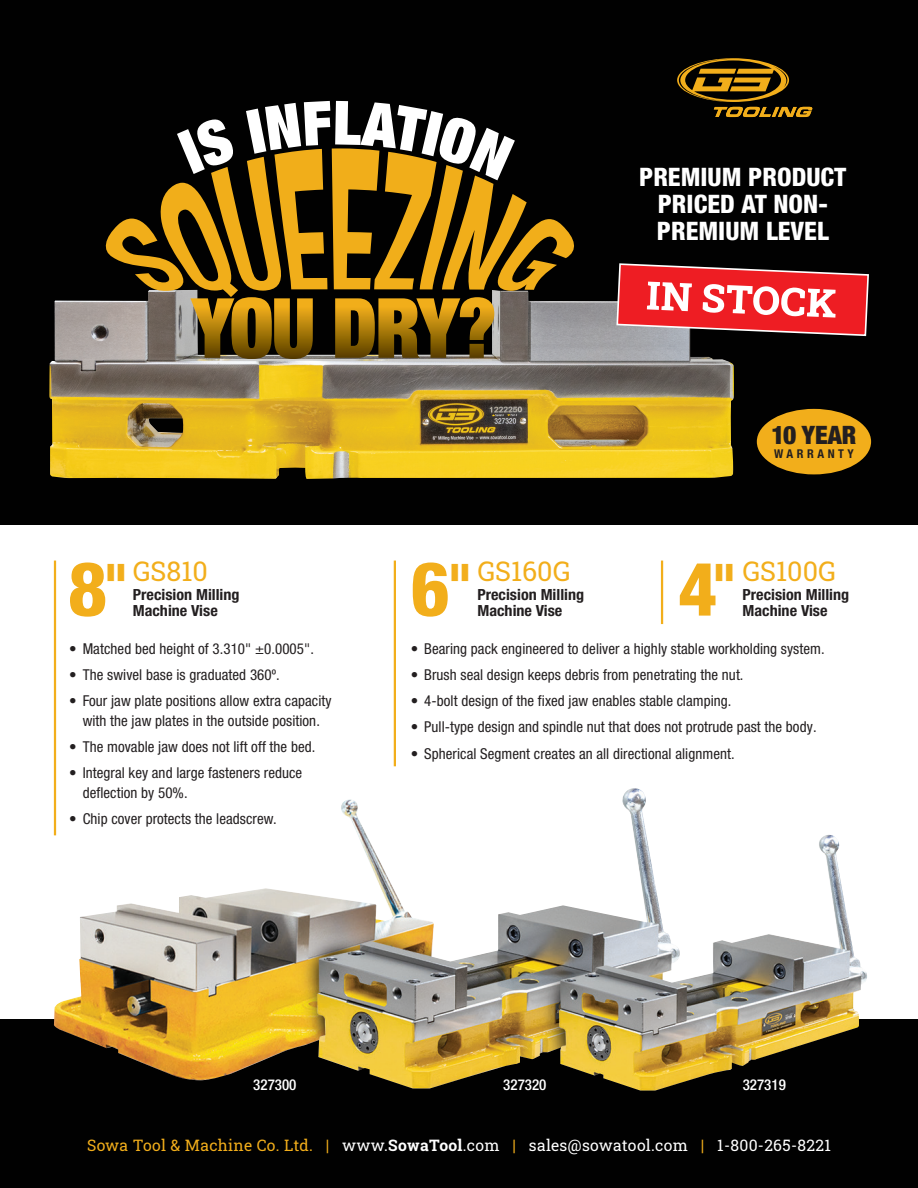
<style>
.page{position:relative;width:918px;height:1188px;background:#fff}
.page>*{position:absolute;margin:0;border:0;box-sizing:border-box;transform-origin:0 0}
.t1{font:800 condensed 75px "Helvetica Neue LT Pro";color:#f2ae1b}
.t2{font:800 condensed 49.2px "Helvetica Neue LT Pro";color:#f2ae1b}
.t3{font:27px "Roboto Slab";color:#f2ae1b}
.t4{font:800 condensed 25.5px/27px "Helvetica Neue LT Pro";color:#fff;text-align:center}
.BulletPoints-_125{font:900 condensed 25.35px "Helvetica Neue LT Pro";color:#231f20}
.t5{font:15.75px "Roboto Slab";letter-spacing:.02em;color:#fff}
.t6{font:700 condensed 15.3px/16.6px "Helvetica Neue LT Pro";color:#231f20;scale:1.05 1}
.BulletPoints-_125-2{font:condensed 15px/19.5px "Helvetica Neue LT Pro";letter-spacing:.005em;color:#231f20;text-align:center}
.t7{font:500 condensed 15px "Helvetica Neue LT Pro";color:#fff}
.BulletPoints-_125-3{font:700 condensed 12.15px "Helvetica Neue LT Pro";letter-spacing:.29em;color:#231f20}
.s1{color:#f2ae1b}
.s2{font-weight:700}
</style>
<div class="page">
<div style="left:0;top:1120px;width:918px;height:68px;background:#010101"></div>
<div style="left:0;top:1020px;width:918px;height:103px;background:#010101"></div>
<img style="left:54px;top:788px;width:814px;height:303px">
<div style="left:0;top:0;width:918px;height:525px;background:#010101"></div>
<img style="left:49px;top:300px;width:685px;height:179px">
<svg style="left:102px;top:101px;width:476px;height:258px"></svg>
<svg style="left:677px;top:58px;width:135px;height:59px"></svg>
<hr style="left:54px;top:561px;width:2px;height:274px;background:#f2ae1b">
<hr style="left:394px;top:561px;width:2px;height:205px;background:#f2ae1b">
<hr style="left:661px;top:561px;width:2px;height:63px;background:#f2ae1b">
<svg style="left:616px;top:263px;width:253px;height:74px;background:#cf4a4e"></svg>
<div style="left:757px;top:409px;width:114px;height:65px;background:#f2ae1b;border-radius:50%"></div>
<p class="t4" style="left:639px;top:163px;width:209px">PREMIUM PRODUCT<br>PRICED AT NON-<br>PREMIUM LEVEL</p>
<p class="BulletPoints-_125" style="left:771px;top:420px;width:87px">10 YEAR</p>
<p class="BulletPoints-_125-3" style="left:774px;top:446px;width:81px">WARRANTY</p>
<p class="t3" style="left:133px;top:553px;width:77px">GS810</p>
<p class="t6" style="left:133px;top:586px;width:103px">Precision Milling<br>Machine Vise</p>
<p class="BulletPoints-_125-2" style="left:69px;top:639px;width:246px">• Matched bed height of 3.310" ±0.0005".</p>
<p class="BulletPoints-_125-2" style="left:69px;top:665px;width:212px">• The swivel base is graduated 360º.</p>
<p class="BulletPoints-_125-2" style="left:69px;top:691px;width:264px">• Four jaw plate positions allow extra capacity with the jaw plates in the outside position.</p>
<p class="BulletPoints-_125-2" style="left:69px;top:737px;width:248px">• The movable jaw does not lift off the bed.</p>
<p class="BulletPoints-_125-2" style="left:83px;top:763px;width:221px;text-align:left;text-indent:-14px">• Integral key and large fasteners reduce deflection by 50%.</p>
<p class="BulletPoints-_125-2" style="left:69px;top:809px;width:209px">• Chip cover protects the leadscrew.</p>
<p class="t3" style="left:743px;top:553px;width:95px">GS100G</p>
<p class="t6" style="left:743px;top:586px;width:103px">Precision Milling<br>Machine Vise</p>
<p class="BulletPoints-_125-2" style="left:411px;top:638px;width:415px">• Bearing pack engineered to deliver a highly stable workholding system.</p>
<p class="BulletPoints-_125-2" style="left:411px;top:665px;width:334px">• Brush seal design keeps debris from penetrating the nut.</p>
<p class="BulletPoints-_125-2" style="left:411px;top:691px;width:322px">• 4-bolt design of the fixed jaw enables stable clamping.</p>
<p class="BulletPoints-_125-2" style="left:411px;top:717px;width:407px">• Pull-type design and spindle nut that does not protrude past the body.</p>
<p class="BulletPoints-_125-2" style="left:411px;top:743px;width:325px">• Spherical Segment creates an all directional alignment.</p>
<p class="t3" style="left:477px;top:553px;width:94px">GS160G</p>
<p class="t6" style="left:477px;top:586px;width:103px">Precision Milling</p>
<p class="t1" style="left:68px;top:543px;width:61px">8<sup>"</sup></p>
<p class="t2" style="left:448px;top:552px;width:25px">"</p>
<p class="t1" style="left:678px;top:543px;width:60px">4<sup>"</sup></p>
<p class="t1" style="left:411px;top:543px;width:40px">6</p>
<p class="t6" style="left:477px;top:603px;width:82px">Machine Vise</p>
<p class="t7" style="left:253px;top:1076px;width:45px">327300</p>
<p class="t7" style="left:503px;top:1076px;width:45px">327320</p>
<p class="t7" style="left:743px;top:1076px;width:45px">327319</p>
<p class="t5" style="left:87px;top:1135px;width:745px"><span class="s1">Sowa Tool &amp; Machine Co. Ltd. |</span> www.<span class="s2">SowaTool</span>.com <span class="s1">|</span> sales@sowatool.com <span class="s1">|</span> 1-800-265-8221</p>
</div>
